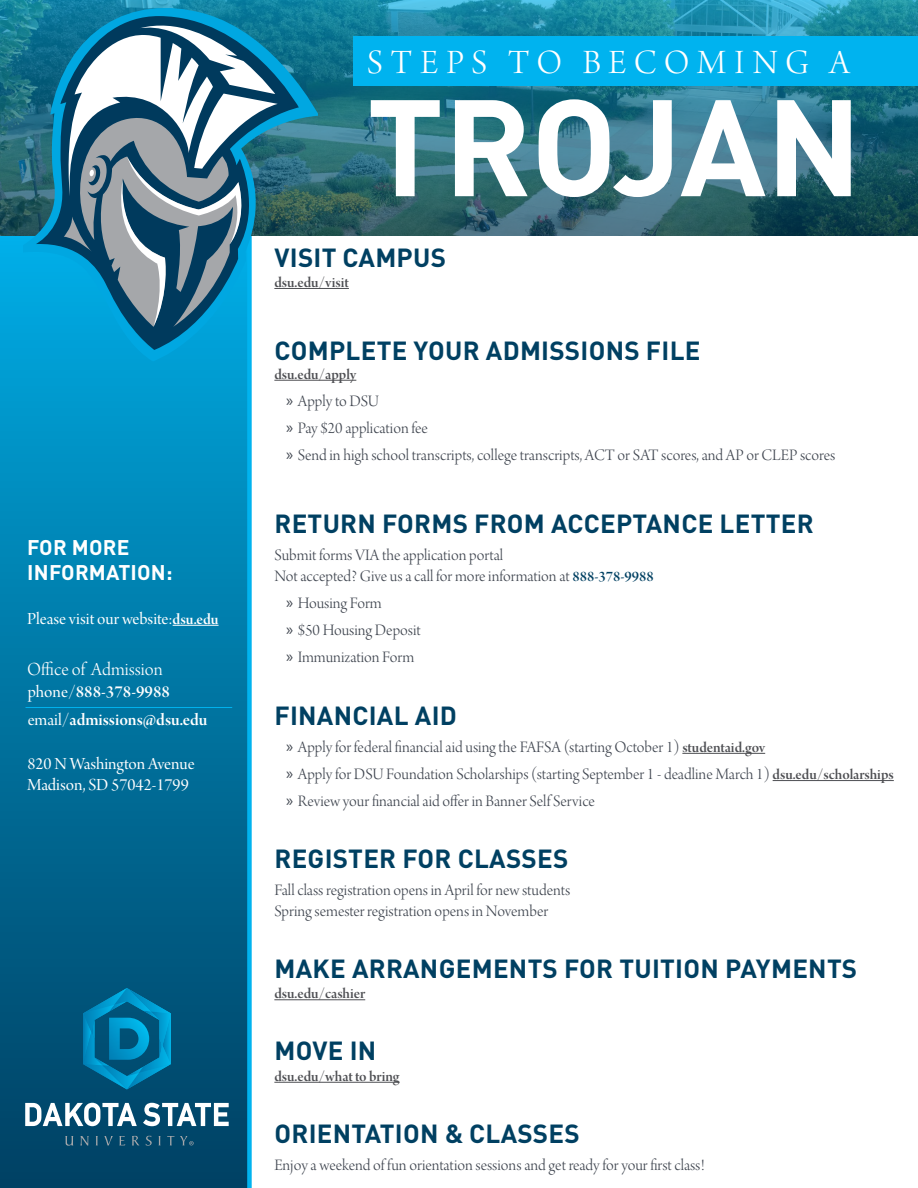
<style>
.page{position:relative;width:918px;height:1188px;background:#fff}
.page>*{position:absolute;margin:0;border:0;box-sizing:border-box;transform-origin:0 0}
.t1{font:700 134.85px "DIN Pro";letter-spacing:-.01em;color:#fff}
.t2{font:36px "Arno Pro Light Display";letter-spacing:.205em;color:#fff}
.t3{font:700 25.95px "DIN Pro";letter-spacing:.01em;color:#004062}
.t4{font:700 21px/25.2px "DIN Pro";letter-spacing:.01em;color:#fff}
.t5{font:19.5px "Arno Pro Light Display";color:#fff}
.t6{font:18px/21.6px "Arno Pro Display";color:#fff}
.t7{font:18px/28.3px "Arno Pro Smbd Display";color:#fff}
.t8{font:16.95px/27.2px "Arno Pro Light Display";color:#3f454f}
.t9{font:15.6px "Arno Pro Smbd Display";color:#4e4f53}
.s1{font-family:"Arno Pro Smbd Display";font-size:16.2px}
.s2{font-family:"Arno Pro Display"}
.s3{font-family:"Myriad Pro"}
.s4{font-family:"Arno Pro Smbd Display";font-size:15.6px;color:#004062}
.s5{font-family:"Arno Pro Smbd Display";font-size:15.6px;color:#4e4f53}
</style>
<div class="page">
<div style="left:0;top:233px;width:249px;height:955px;background:linear-gradient(to bottom,#00ace4,#003e60)"></div>
<hr style="left:274px;top:288px;width:75px;height:1px;background:#4e4f53">
<hr style="left:274px;top:380px;width:82px;height:1px;background:#4e4f53">
<hr style="left:682px;top:753px;width:83px;height:1px;background:#4e4f53">
<hr style="left:773px;top:780px;width:121px;height:1px;background:#4e4f53">
<hr style="left:274px;top:999px;width:91px;height:1px;background:#4e4f53">
<hr style="left:274px;top:1082px;width:126px;height:1px;background:#4e4f53">
<hr style="left:173px;top:625px;width:46px;height:1px;background:#fff">
<div style="left:247px;top:205px;width:5px;height:983px;background:#00b3ef"></div>
<hr style="left:26px;top:707px;width:206px;height:1px;background:#00b3ef">
<img style="left:0;top:0;width:918px;height:235px">
<div style="left:353px;top:36px;width:565px;height:49px;background:#00b3ef"></div>
<svg style="left:23px;top:8px;width:294px;height:353px"></svg>
<svg style="left:36px;top:16px;width:263px;height:334px"></svg>
<svg style="left:64px;top:19px;width:214px;height:308px"></svg>
<svg style="left:25px;top:1103px;width:112px;height:23px"></svg>
<svg style="left:143px;top:1103px;width:86px;height:23px"></svg>
<svg style="left:65px;top:1136px;width:8px;height:10px"></svg>
<svg style="left:80px;top:1136px;width:9px;height:9px"></svg>
<svg style="left:96px;top:1136px;width:2px;height:9px"></svg>
<svg style="left:104px;top:1136px;width:9px;height:9px"></svg>
<svg style="left:119px;top:1136px;width:6px;height:9px"></svg>
<svg style="left:132px;top:1136px;width:7px;height:9px"></svg>
<svg style="left:146px;top:1136px;width:6px;height:10px"></svg>
<svg style="left:159px;top:1136px;width:2px;height:9px"></svg>
<svg style="left:83px;top:988px;width:88px;height:101px"></svg>
<svg style="left:167px;top:1136px;width:27px;height:9px"></svg>
<p class="t4" style="left:27px;top:534px;width:147px">FOR MORE<br>INFORMATION:</p>
<p class="t6" style="left:27px;top:609px;width:193px">Please visit our website:<span class="s1">dsu.edu</span></p>
<p class="t5" style="left:27px;top:659px;width:137px">Office of Admission</p>
<p class="t7" style="left:28px;top:679px;width:181px"><span class="s2">phone/</span>888-378-9988 <span class="s2">email/</span>admissions@dsu.edu</p>
<p class="t6" style="left:27px;top:754px;width:169px">820 N Washington Avenue<br>Madison, SD 57042-1799</p>
<h2 class="t2" style="left:367px;top:43px;width:484px">STEPS TO BECOMING A</h2>
<h1 class="t1" style="left:367px;top:42px;width:497px">TROJAN</h1>
<h3 class="t3" style="left:275px;top:237px;width:173px">VISIT CAMPUS</h3>
<p class="t9" style="left:274px;top:274px;width:76px">dsu.edu/visit</p>
<h3 class="t3" style="left:275px;top:330px;width:428px">COMPLETE YOUR ADMISSIONS FILE</h3>
<p class="t9" style="left:274px;top:365px;width:83px">dsu.edu/apply</p>
<p class="t8" style="left:286px;top:388px;width:551px"><span class="s3">»</span> Apply to DSU<br><span class="s3">»</span> Pay $20 application fee<br><span class="s3">»</span> Send in high school transcripts, college transcripts, ACT or SAT scores, and AP or CLEP scores</p>
<h3 class="t3" style="left:275px;top:504px;width:541px">RETURN FORMS FROM ACCEPTANCE LETTER</h3>
<p class="t8" style="left:274px;top:546px;width:381px;line-height:20.2px">Submit forms VIA the application portal<br>Not accepted? Give us a call for more information at <span class="s4">888-378-9988</span></p>
<p class="t8" style="left:286px;top:590px;width:136px"><span class="s3">»</span> Housing Form<br><span class="s3">»</span> $50 Housing Deposit <span class="s3">»</span> Immunization Form</p>
<h3 class="t3" style="left:275px;top:695px;width:184px">FINANCIAL AID</h3>
<p class="t8" style="left:286px;top:734px;width:609px"><span class="s3">»</span> Apply for federal financial aid using the FAFSA (starting October 1) <span class="s5">studentaid.gov<br></span><span class="s3">»</span> Apply for DSU Foundation Scholarships (starting September 1 - deadline March 1) <span class="s5">dsu.edu/scholarships </span><span class="s3">»</span> Review your financial aid offer in Banner Self Service</p>
<h3 class="t3" style="left:275px;top:839px;width:295px">REGISTER FOR CLASSES</h3>
<p class="t8" style="left:274px;top:881px;width:297px;line-height:20.2px">Fall class registration opens in April for new students<br>Spring semester registration opens in November</p>
<h3 class="t3" style="left:275px;top:948px;width:584px">MAKE ARRANGEMENTS FOR TUITION PAYMENTS</h3>
<p class="t9" style="left:274px;top:985px;width:92px">dsu.edu/cashier</p>
<h3 class="t3" style="left:275px;top:1031px;width:103px">MOVE IN</h3>
<p class="t9" style="left:274px;top:1067px;width:127px">dsu.edu/what to bring</p>
<h3 class="t3" style="left:275px;top:1113px;width:307px">ORIENTATION &amp; CLASSES</h3>
<p class="t8" style="left:274px;top:1152px;width:432px">Enjoy a weekend of fun orientation sessions and get ready for your first class!</p>
</div>
